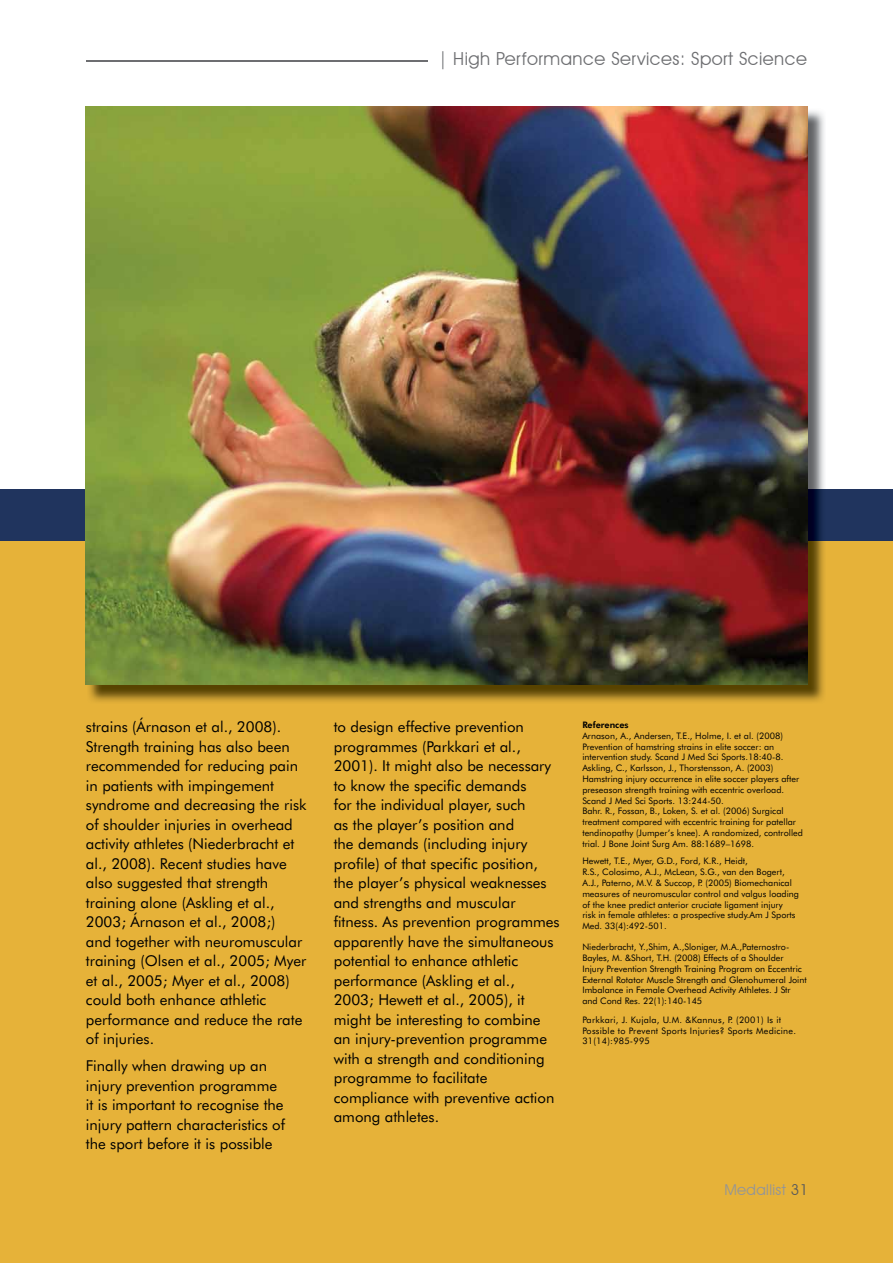
<style>
.page{position:relative;width:893px;height:1263px;background:#fff}
.page>*{position:absolute;margin:0;border:0;box-sizing:border-box;transform-origin:0 0}
.t1{font:18px "Avant Garde IT Cby BT";letter-spacing:.025em;color:#6d6e71}
.t2{font:15px/19.5px "Futura BT";color:#000}
.t3{font:15px "Avant Garde IT Cby BT";letter-spacing:.025em;color:#939598}
.t4{font:9px/10.8px "Futura BT";color:#000}
.t5{font:9px/10.8px "Futura BT";letter-spacing:.025em;color:#000}
.t6{font:800 9px "Futura BT";color:#000}
.s1{color:#58595b}
</style>
<div class="page">
<div style="left:0;top:540px;width:893px;height:723px;background:#e6b239"></div>
<hr style="left:86px;top:60px;width:341px;height:1px;background:#6d6e71">
<div style="left:0;top:489px;width:893px;height:51px;background:#20345e"></div>
<img style="left:89px;top:109px;width:736px;height:593px">
<img style="left:85px;top:106px;width:722px;height:579px">
<p class="t1" style="left:438px;top:48px;width:370px">| High Performance Services: Sport Science</p>
<p class="t2" style="left:86px;top:717px;width:222px">strains (Árnason et al., 2008).<br>Strength training has also been recommended for reducing pain in patients with impingement syndrome and decreasing the risk of shoulder injuries in overhead activity athletes (Niederbracht et al., 2008). Recent studies have also suggested that strength training alone (Askling et al.,<br>2003; Árnason et al., 2008;)<br>and together with neuromuscular training (Olsen et al., 2005; Myer et al., 2005; Myer et al., 2008) could both enhance athletic performance and reduce the rate of injuries.</p>
<p class="t2" style="left:86px;top:1056px;width:201px">Finally when drawing up an injury prevention programme it is important to recognise the injury pattern characteristics of the sport before it is possible</p>
<p class="t2" style="left:334px;top:717px;width:227px">to design effective prevention programmes (Parkkari et al.,<br>2001). It might also be necessary to know the specific demands<br>for the individual player, such<br>as the player’s position and<br>the demands (including injury profile) of that specific position, the player’s physical weaknesses and strengths and muscular fitness. As prevention programmes apparently have the simultaneous potential to enhance athletic performance (Askling et al.,<br>2003; Hewett et al., 2005), it might be interesting to combine an injury-prevention programme with a strength and conditioning programme to facilitate compliance with preventive action among athletes.</p>
<p class="t6" style="left:582px;top:719px;width:48px">References</p>
<p class="t4" style="left:582px;top:730px;width:222px">Arnason, A., Andersen, T.E., Holme, I. et al. (2008)<br>Prevention of hamstring strains in elite soccer: an intervention study. Scand J Med Sci Sports.18:40-8.<br>Askling, C., Karlsson, J., Thorstensson, A. (2003)<br>Hamstring injury occurrence in elite soccer players after preseason strength training with eccentric overload.<br>Scand J Med Sci Sports. 13:244-50.<br>Bahr. R., Fossan, B., Loken, S. et al. (2006) Surgical treatment compared with eccentric training for patellar tendinopathy (Jumper’s knee). A randomized, controlled trial. J Bone Joint Surg Am. 88:1689–1698.</p>
<p class="t4" style="left:582px;top:856px;width:218px">Hewett, T.E., Myer, G.D., Ford, K.R., Heidt,<br>R.S., Colosimo, A.J., McLean, S.G., van den Bogert, A.J., Paterno, M.V. &amp; Succop, P. (2005) Biomechanical measures of neuromuscular control and valgus loading of the knee predict anterior cruciate ligament injury<br>risk in female athletes: a prospective study.Am J Sports Med. 33(4):492-501.</p>
<p class="t4" style="left:582px;top:941px;width:226px">Niederbracht, Y.,Shim, A.,Sloniger, M.A.,Paternostro-Bayles, M. &amp;Short, T.H. (2008) Effects of a Shoulder Injury Prevention Strength Training Program on Eccentric External Rotator Muscle Strength and Glenohumeral Joint Imbalance in Female Overhead Activity Athletes. J Str and Cond Res. 22(1):140-145</p>
<p class="t5" style="left:582px;top:1014px;width:215px">Parkkari, J. Kujala, U.M. &amp;Kannus, P. (2001) Is it<br>Possible to Prevent Sports Injuries? Sports Medicine.<br>31(14):985-995</p>
<p class="t3" style="left:724px;top:1180px;width:85px">Medallist <span class="s1">31</span></p>
</div>
